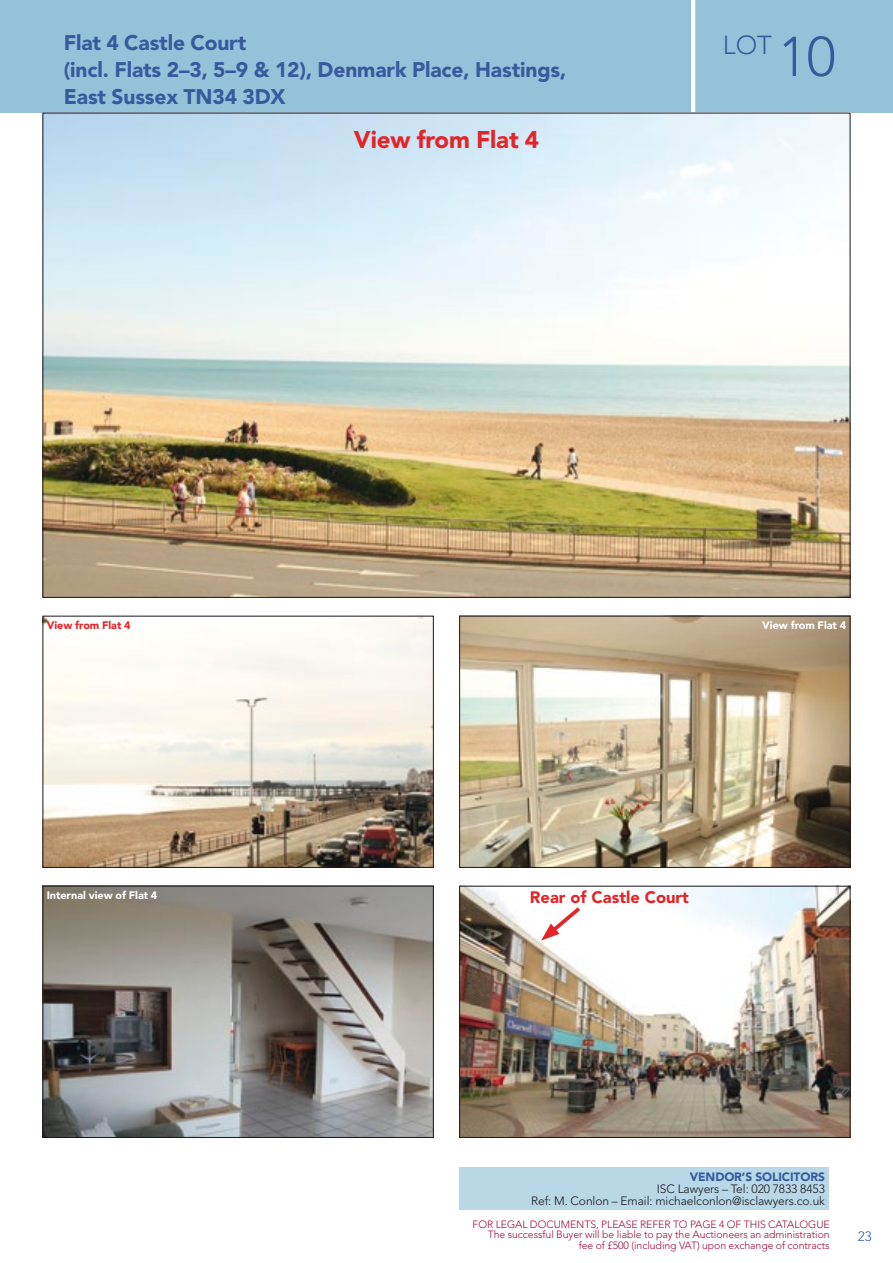
<style>
.page{position:relative;width:893px;height:1263px;background:#fff}
.page>*{position:absolute;margin:0;border:0;box-sizing:border-box;transform-origin:0 0}
.t1{font:300 25.8px "Avenir LT Std";color:#375a9d}
.t2{font:900 24px "Avenir LT Std";letter-spacing:-.005em;color:#e32527}
.t3{font:900 21px/27px "Avenir LT Std";letter-spacing:-.005em;color:#375a9d}
.t4{font:900 16.5px "Avenir LT Std";color:#e32527}
.t5{font:300 13.5px "Avenir LT Std";color:#375a9d}
.t6{font:300 12px/12px "Avenir LT Std";letter-spacing:-.005em;color:#1a171c;text-align:right}
.t7{font:900 12px "Avenir LT Std";letter-spacing:-.005em;color:#375a9d}
.t8{font:900 10.8px "Avenir LT Std";letter-spacing:-.005em;color:#fff}
.t9{font:900 10.8px "Avenir LT Std";letter-spacing:-.005em;color:#e32527}
.t10{font:300 10.5px/10.5px "Avenir LT Std";letter-spacing:-.005em;color:#a00e3b;text-align:right}
.s1{font-size:55.5px}
</style>
<div class="page">
<div style="left:0;top:0;width:893px;height:113px;background:#94c3d9"></div>
<hr style="left:691px;top:0;width:4px;height:113px;background:#fff">
<div style="left:459px;top:1167px;width:370px;height:43px;background:#b8d7e7"></div>
<img style="left:45px;top:115px;width:803px;height:481px">
<img style="left:45px;top:618px;width:387px;height:248px">
<div style="left:43px;top:616px;width:391px;height:252px;border:1px solid #1a171c"></div>
<img style="left:461px;top:618px;width:387px;height:248px">
<div style="left:459px;top:616px;width:391px;height:252px;border:1px solid #1a171c"></div>
<img style="left:45px;top:888px;width:387px;height:248px">
<div style="left:43px;top:886px;width:391px;height:252px;border:1px solid #1a171c"></div>
<img style="left:461px;top:888px;width:387px;height:248px">
<div style="left:459px;top:886px;width:391px;height:252px;border:1px solid #1a171c"></div>
<svg style="left:541px;top:903px;width:43px;height:38px"></svg>
<h3 class="t3" style="left:64px;top:29px;width:504px">Flat 4 Castle Court<br>(incl. Flats 2–3, 5–9 &amp; 12), Denmark Place, hastings,<br>East Sussex tN34 3DX</h3>
<h2 class="t2" style="left:354px;top:125px;width:187px">View from Flat 4</h2>
<h1 class="t1" style="left:723px;top:30px;width:114px">LOT <span class="s1">10</span></h1>
<p class="t9" style="left:47px;top:619px;width:85px">View from Flat 4</p>
<p class="t8" style="left:762px;top:619px;width:85px">View from Flat 4</p>
<p class="t8" style="left:47px;top:889px;width:112px">Internal view of Flat 4</p>
<h3 class="t4" style="left:530px;top:888px;width:161px">Rear of Castle Court</h3>
<p class="t7" style="left:690px;top:1169px;width:137px">VENDOR’S SOLICItORS</p>
<p class="t6" style="left:531px;top:1182px;width:295px">ISC Lawyers – Tel: 020 7833 8453<br>Ref: M. Conlon – Email: michaelconlon@isclawyers.co.uk</p>
<p class="t10" style="left:473px;top:1219px;width:359px">FOR LEGAL DOCUMENTS, PLEASE REFER TO PAGE 4 OF THIS CATALOGUE<br>The successful Buyer will be liable to pay the Auctioneers an administration fee of £500 (including VAT) upon exchange of contracts</p>
<p class="t5" style="left:858px;top:1229px;width:15px">23</p>
</div>
